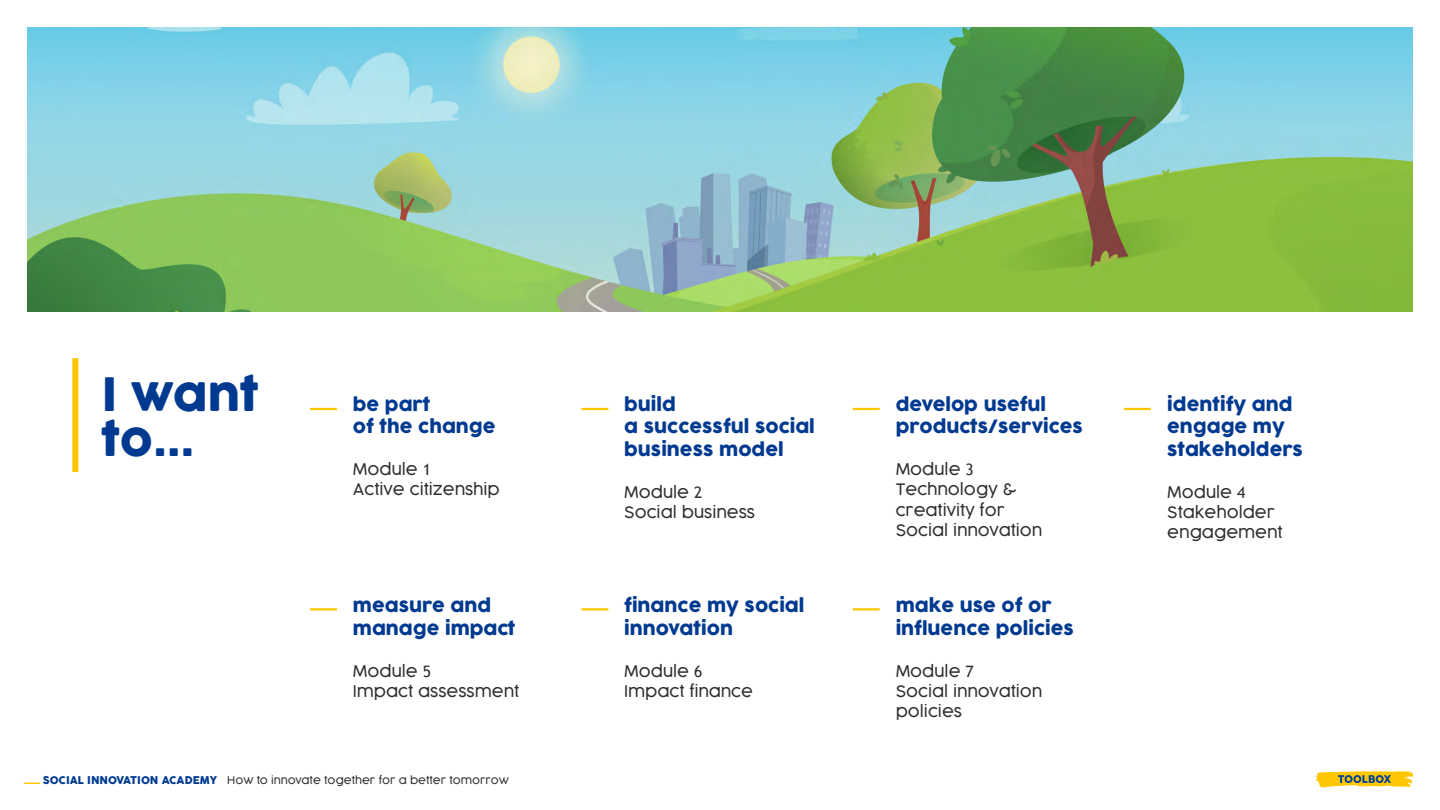
<style>
.page{position:relative;width:1440px;height:810px;background:#fff}
.page>*{position:absolute;margin:0;border:0;box-sizing:border-box;transform-origin:0 0}
.t1{font:45px/45px "Cocogoose";letter-spacing:-.01em;color:#003a90}
.t2{font:18px/22.5px "Cocogoose";color:#003a90}
.t3{font:300 15.75px/20.2px "Cocogoose";color:#2f2f2f}
.t4{font:300 10.5px "Cocogoose";color:#2f2f2f}
.s1{font-family:"Trebuchet MS";font-weight:400}
.s2{font-weight:400;color:#ffc700}
.s3{font-weight:400;color:#003a90}
</style>
<div class="page">
<img style="left:27px;top:27px;width:1386px;height:284px">
<div style="left:72px;top:358px;width:6px;height:114px;background:#ffc700"></div>
<hr style="left:310px;top:408px;width:27px;height:2px;background:#ffc700">
<hr style="left:310px;top:608px;width:27px;height:2px;background:#ffc700">
<hr style="left:853px;top:408px;width:27px;height:2px;background:#ffc700">
<hr style="left:853px;top:608px;width:27px;height:2px;background:#ffc700">
<hr style="left:581px;top:408px;width:27px;height:2px;background:#ffc700">
<hr style="left:581px;top:608px;width:27px;height:2px;background:#ffc700">
<hr style="left:1124px;top:408px;width:27px;height:2px;background:#ffc700">
<svg style="left:1315px;top:771px;width:98px;height:17px;background:#dcbf44"></svg>
<h1 class="t1" style="left:101px;top:374px;width:160px">I want to...</h1>
<p class="t2" style="left:353px;top:394px;width:144px">be part<br>of the change</p>
<p class="t3" style="left:353px;top:459px;width:149px">Module <span class="s1">1<br></span>Active citizenship</p>
<p class="t2" style="left:353px;top:595px;width:164px">measure and manage impact</p>
<p class="t3" style="left:353px;top:660px;width:168px">Module <span class="s1">5<br></span>Impact assessment</p>
<p class="t4" style="left:22px;top:773px;width:489px"><span class="s2">_</span><span class="s3">SOCIAL INNOVATION ACADEMY</span> How to innovate together for a better tomorrow</p>
<p class="t2" style="left:624px;top:394px;width:192px">build<br>a successful social business model</p>
<p class="t3" style="left:624px;top:481px;width:132px">Module <span class="s1">2<br></span>Social business</p>
<p class="t2" style="left:624px;top:595px;width:182px">finance my social innovation</p>
<p class="t3" style="left:624px;top:660px;width:130px">Module <span class="s1">6<br></span>Impact finance</p>
<p class="t2" style="left:896px;top:394px;width:189px">develop useful products/services</p>
<p class="t3" style="left:896px;top:459px;width:148px">Module <span class="s1">3<br></span>Technology &amp; creativity for<br>Social innovation</p>
<p class="t2" style="left:896px;top:595px;width:180px">make use of or influence policies</p>
<p class="t3" style="left:896px;top:660px;width:148px">Module <span class="s1">7<br></span>Social innovation policies</p>
<p class="t2" style="left:1167px;top:394px;width:137px">identify and engage my stakeholders</p>
<p class="t3" style="left:1167px;top:481px;width:117px">Module <span class="s1">4<br></span>Stakeholder engagement</p>
</div>
